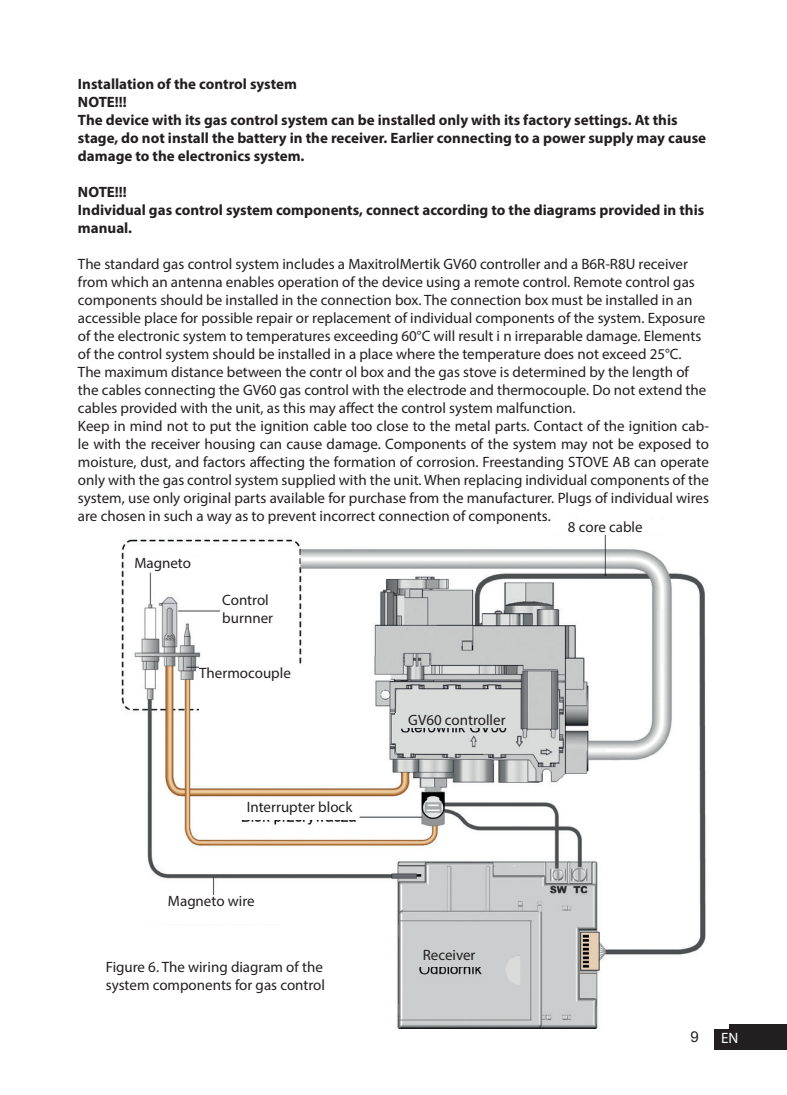
<style>
.page{position:relative;width:787px;height:1095px;background:#fff}
.page>*{position:absolute;margin:0;border:0;box-sizing:border-box;transform-origin:0 0}
.t1{font:15px/18px "Myriad Pro";color:#231f20}
.t2{font:700 15px/18px "Myriad Pro";color:#231f20}
.t3{font:15px "Myriad Pro";color:#fff}
.t4{font:15px "Arial";color:#231f20}
</style>
<div class="page">
<div style="left:714px;top:1025px;width:73px;height:25px;background:#231f20"></div>
<img style="left:121px;top:535px;width:607px;height:493px">
<div style="left:134px;top:557px;width:77px;height:14px;background:#fff"></div>
<div style="left:222px;top:593px;width:67px;height:46px;background:#fff"></div>
<div style="left:216px;top:654px;width:75px;height:27px;background:#fff"></div>
<div style="left:199px;top:666px;width:123px;height:52px;background:#fff"></div>
<div style="left:241px;top:801px;width:117px;height:18px;background:#fff"></div>
<div style="left:129px;top:895px;width:164px;height:29px;background:#fff"></div>
<div style="left:411px;top:948px;width:76px;height:19px;background:#cbcece"></div>
<div style="left:395px;top:713px;width:123px;height:14px;background:#dadcdb"></div>
<p class="t2" style="left:78px;top:75px;width:629px">Installation of the control system<br>NOTE!!!<br>The device with its gas control system can be installed only with its factory settings. At this stage, do not install the battery in the receiver. Earlier connecting to a power supply may cause damage to the electronics system.</p>
<p class="t2" style="left:78px;top:183px;width:628px">NOTE!!!<br>Individual gas control system components, connect according to the diagrams provided in this manual.</p>
<p class="t1" style="left:78px;top:255px;width:632px">The standard gas control system includes a MaxitrolMertik GV60 controller and a B6R-R8U receiver from which an antenna enables operation of the device using a remote control. Remote control gas components should be installed in the connection box. The connection box must be installed in an accessible place for possible repair or replacement of individual components of the system. Exposure of the electronic system to temperatures exceeding 60°C will result i n irreparable damage. Elements of the control system should be installed in a place where the temperature does not exceed 25°C.<br>The maximum distance between the contr ol box and the gas stove is determined by the length of the cables connecting the GV60 gas control with the electrode and thermocouple. Do not extend the cables provided with the unit, as this may affect the control system malfunction.<br>Keep in mind not to put the ignition cable too close to the metal parts. Contact of the ignition cab&shy;le with the receiver housing can cause damage. Components of the system may not be exposed to moisture, dust, and factors affecting the formation of corrosion. Freestanding STOVE AB can operate only with the gas control system supplied with the unit. When replacing individual components of the system, use only original parts available for purchase from the manufacturer. Plugs of individual wires are chosen in such a way as to prevent incorrect connection of components.</p>
<p class="t1" style="left:568px;top:517px;width:76px">8 core cable</p>
<p class="t1" style="left:134px;top:554px;width:58px">Magneto</p>
<p class="t1" style="left:222px;top:590px;width:52px">Control burnner</p>
<p class="t1" style="left:199px;top:663px;width:93px">Thermocouple</p>
<p class="t1" style="left:247px;top:798px;width:107px">Interrupter block</p>
<p class="t1" style="left:408px;top:710px;width:99px">GV60 controller</p>
<p class="t1" style="left:168px;top:892px;width:88px">Magneto wire</p>
<p class="t1" style="left:106px;top:957px;width:221px">Figure 6. The wiring diagram of the system components for gas control</p>
<p class="t1" style="left:423px;top:945px;width:54px">Receiver</p>
<p class="t4" style="left:690px;top:1026px;width:10px">9</p>
<p class="t3" style="left:721px;top:1029px;width:19px">EN</p>
</div>
